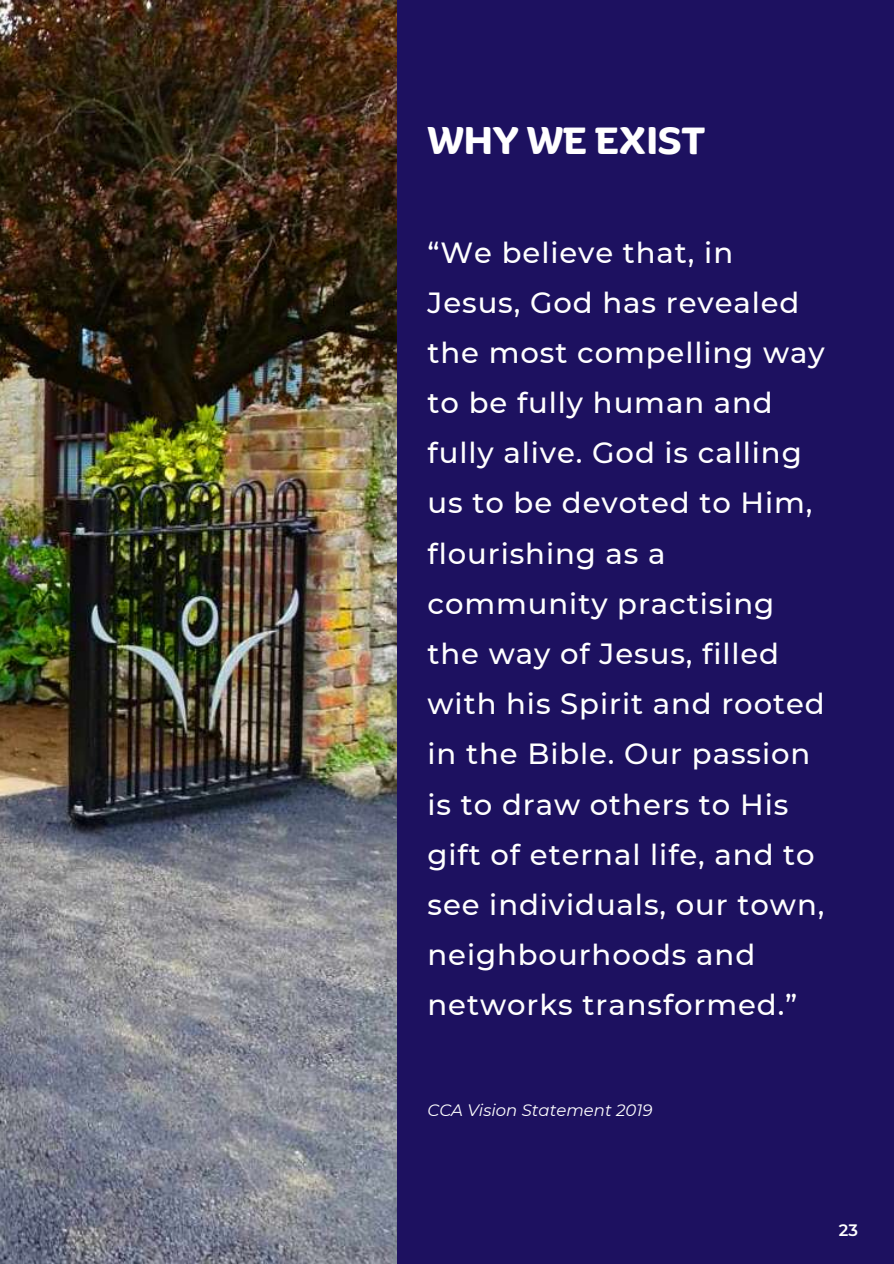
<style>
.page{position:relative;width:894px;height:1264px;background:#fff}
.page>*{position:absolute;margin:0;border:0;box-sizing:border-box;transform-origin:0 0}
.t1{font:700 36.75px "Binate Display";color:#fff}
.t2{font:500 29.1px/50.1px "Montserrat";letter-spacing:.03em;color:#fff}
.t3{font:italic 16.5px "Montserrat";color:#fff}
.t4{font:600 16.5px "Montserrat";color:#fff}
</style>
<div class="page">
<div style="left:359px;top:0;width:534px;height:1263px;background:#1d1160"></div>
<img style="left:0;top:0;width:397px;height:1263px">
<p class="t1" style="left:427px;top:106px;width:279px">WHY WE EXIST</p>
<p class="t2" style="left:427px;top:227px;width:398px">“We believe that, in<br>Jesus, God has revealed the most compelling way to be fully human and fully alive. God is calling us to be devoted to Him, flourishing as a community practising the way of Jesus, filled with his Spirit and rooted in the Bible. Our passion is to draw others to His gift of eternal life, and to see individuals, our town, neighbourhoods and networks transformed.”</p>
<p class="t3" style="left:427px;top:1100px;width:226px">CCA Vision Statement 2019</p>
<p class="t4" style="left:838px;top:1219px;width:21px">23</p>
</div>
